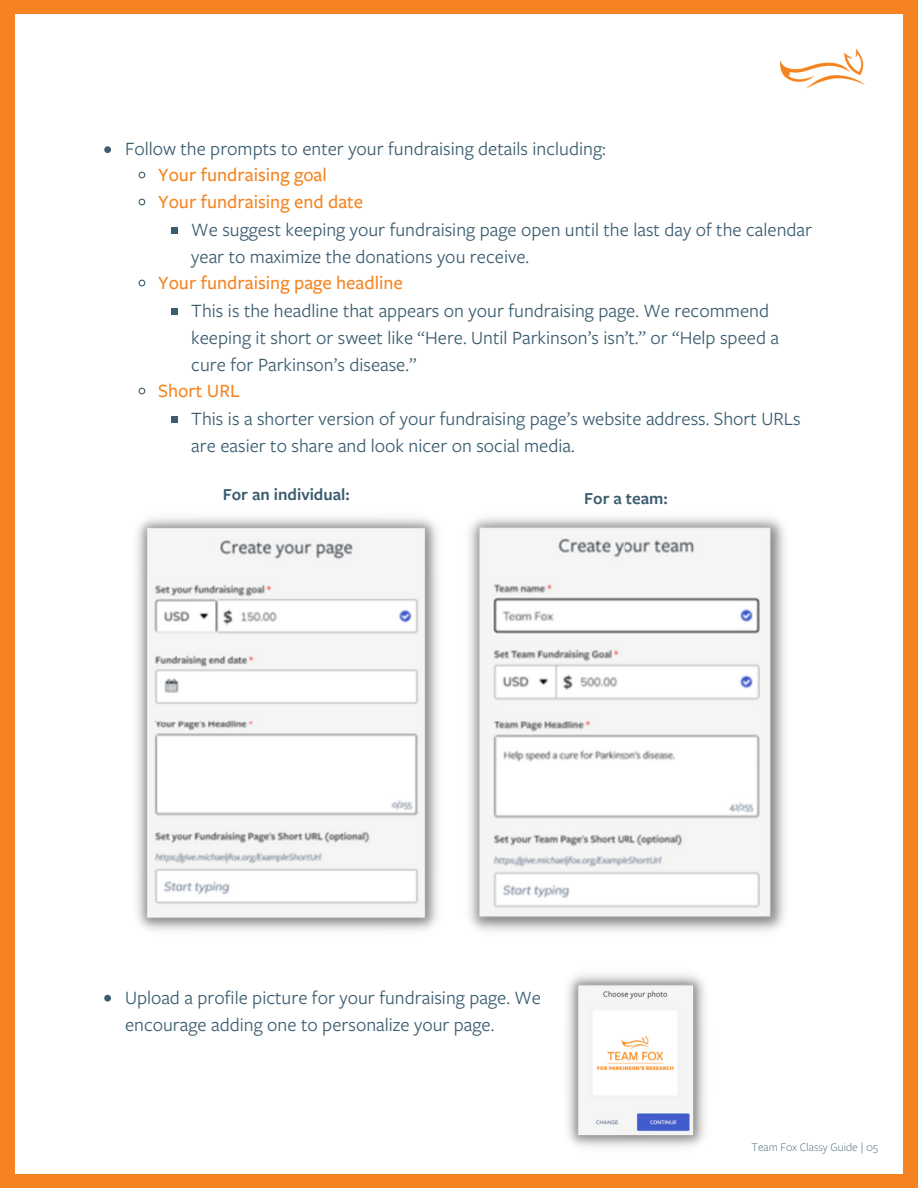
<style>
.page{position:relative;width:918px;height:1188px;background:#f58420}
.page>*{position:absolute;margin:0;border:0;box-sizing:border-box;transform-origin:0 0}
.t1{font:19.5px/27px "Freight Sans Pro";color:#3b5d70}
.t2{font:500 19.5px "Freight Sans Pro";color:#f58420}
.t3{font:500 19.5px "Freight Sans Pro";color:#f5821e}
.t4{font:600 17.4px "Freight Sans Pro";color:#3b5d70}
.t5{font:300 12px "Freight Sans Pro";color:#3b5d70}
</style>
<div class="page">
<div style="left:15px;top:14px;width:888px;height:1160px;background:#fff"></div>
<img style="left:780px;top:48px;width:85px;height:41px">
<img style="left:136px;top:517px;width:302px;height:414px">
<img style="left:469px;top:517px;width:316px;height:415px">
<img style="left:567px;top:974px;width:138px;height:173px">
<svg style="left:104px;top:146px;width:7px;height:7px"></svg>
<svg style="left:138px;top:171px;width:8px;height:8px"></svg>
<svg style="left:138px;top:198px;width:8px;height:8px"></svg>
<div style="left:171px;top:227px;width:6px;height:7px;background:#3b5d70"></div>
<svg style="left:138px;top:279px;width:8px;height:8px"></svg>
<div style="left:171px;top:308px;width:6px;height:7px;background:#3b5d70"></div>
<svg style="left:138px;top:387px;width:8px;height:8px"></svg>
<div style="left:171px;top:416px;width:6px;height:7px;background:#3b5d70"></div>
<svg style="left:104px;top:995px;width:7px;height:7px"></svg>
<p class="t1" style="left:125px;top:135px;width:482px">Follow the prompts to enter your fundraising details including:</p>
<p class="t3" style="left:158px;top:164px;width:170px">Your fundraising goal</p>
<p class="t2" style="left:158px;top:191px;width:207px">Your fundraising end date</p>
<p class="t1" style="left:191px;top:216px;width:622px">We suggest keeping your fundraising page open until the last day of the calendar year to maximize the donations you receive.</p>
<p class="t2" style="left:158px;top:272px;width:246px">Your fundraising page headline</p>
<p class="t1" style="left:191px;top:297px;width:589px">This is the headline that appears on your fundraising page. We recommend keeping it short or sweet like “Here. Until Parkinson’s isn’t.” or “Help speed a cure for Parkinson’s disease.”</p>
<p class="t2" style="left:158px;top:380px;width:83px">Short URL</p>
<p class="t1" style="left:191px;top:405px;width:611px">This is a shorter version of your fundraising page’s website address. Short URLs are easier to share and look nicer on social media.</p>
<p class="t4" style="left:223px;top:483px;width:129px">For an individual:</p>
<p class="t4" style="left:584px;top:486px;width:85px">For a team:</p>
<p class="t1" style="left:125px;top:983px;width:418px">Upload a profile picture for your fundraising page. We encourage adding one to personalize your page.</p>
<p class="t5" style="left:752px;top:1141px;width:128px">Team Fox Classy Guide | 05</p>
</div>
